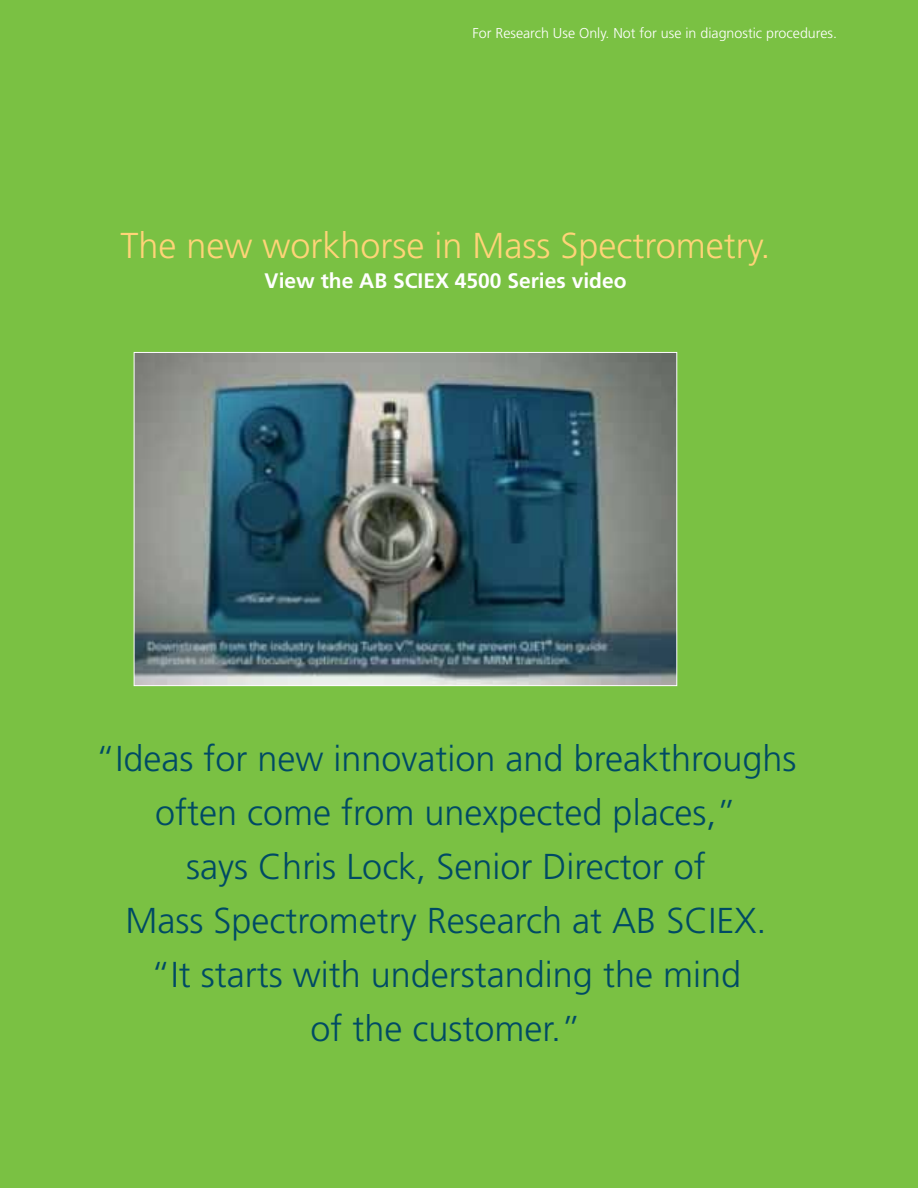
<style>
.page{position:relative;width:918px;height:1188px;background:#7ac143}
.page>*{position:absolute;margin:0;border:0;box-sizing:border-box;transform-origin:0 0}
.t1{font:300 36px/54px "Frutiger LT Std";color:#004a64;text-align:center}
.t2{font:300 36px "Frutiger LT Std";color:#ffd478}
.t3{font:700 21px "Frutiger LT Std";color:#fff}
.t4{font:300 14.25px "Frutiger LT Std";color:#fff}
</style>
<div class="page">
<img style="left:136px;top:354px;width:539px;height:330px">
<p class="t4" style="left:472px;top:25px;width:366px">For Research Use Only. Not for use in diagnostic procedures.</p>
<p class="t2" style="left:120px;top:225px;width:652px">The new workhorse in Mass Spectrometry.</p>
<p class="t3" style="left:264px;top:268px;width:364px">View the AB SCIEX 4500 Series video</p>
<p class="t1" style="left:96px;top:732px;width:702px">“Ideas for new innovation and breakthroughs often come from unexpected places,”<br>says Chris Lock, Senior Director of<br>Mass Spectrometry Research at AB SCIEX.<br>“It starts with understanding the mind<br>of the customer.”</p>
</div>
